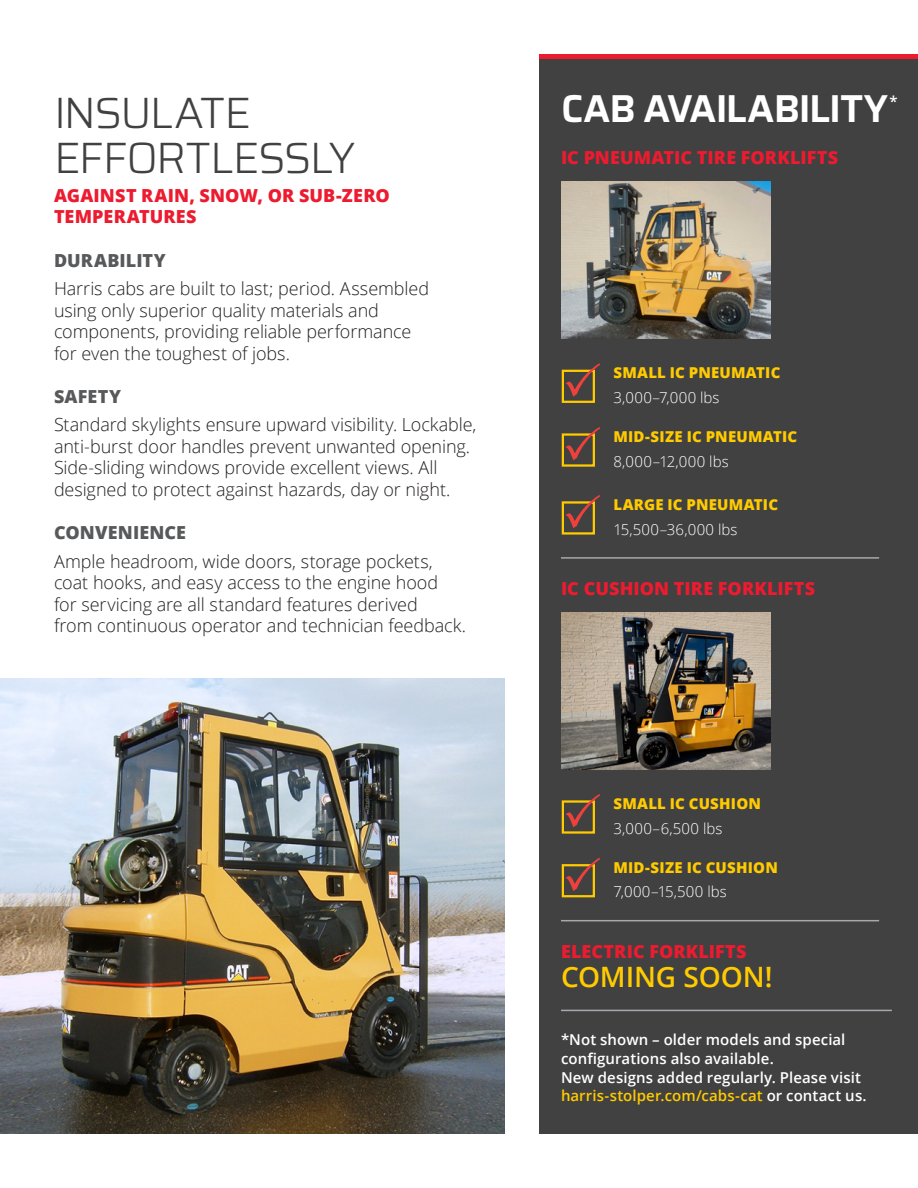
<style>
.page{position:relative;width:918px;height:1188px;background:#fff}
.page>*{position:absolute;margin:0;border:0;box-sizing:border-box;transform-origin:0 0}
.t1{font:300 43.95px/45px "Saira";letter-spacing:-.035em;color:#414142}
.t2{font:600 39px "Saira";letter-spacing:-.02em;color:#fff}
.t3{font:600 28.05px "Open Sans";letter-spacing:-.005em;color:#ffcb00}
.t4{font:300 18px/21.6px "Open Sans";letter-spacing:-.005em;color:#231f20}
.t5{font:800 18px/21.6px "Open Sans";letter-spacing:.005em;color:#ed1b2f}
.t6{font:800 18px "Open Sans";letter-spacing:.005em;color:#58595b}
.t7{font:600 15px/18.8px "Open Sans";letter-spacing:.005em;color:#fff}
.t8{font:800 15px "Open Sans";letter-spacing:.015em;color:#ffcb00}
.t9{font:300 15px "Open Sans";letter-spacing:.02em;color:#fff}
.s1{color:#ffcb00}
</style>
<div class="page">
<img style="left:0;top:678px;width:505px;height:456px">
<div style="left:540px;top:58px;width:378px;height:1076px;background:#414142"></div>
<hr style="left:540px;top:54px;width:378px;height:4px;background:#ed1b2f">
<hr style="left:561px;top:557px;width:318px;height:2px;background:#a7a9ac">
<hr style="left:561px;top:920px;width:318px;height:1px;background:#a7a9ac">
<img style="left:561px;top:182px;width:209px;height:157px">
<div style="left:562px;top:370px;width:33px;height:33px;border:2px solid #ffcb00"></div>
<svg style="left:566px;top:363px;width:34px;height:34px"></svg>
<div style="left:562px;top:433px;width:33px;height:34px;border:2px solid #ffcb00"></div>
<svg style="left:566px;top:427px;width:34px;height:33px"></svg>
<div style="left:562px;top:501px;width:33px;height:34px;border:2px solid #ffcb00"></div>
<svg style="left:566px;top:495px;width:34px;height:33px"></svg>
<div style="left:562px;top:800px;width:33px;height:34px;border:2px solid #ffcb00"></div>
<svg style="left:566px;top:794px;width:34px;height:33px"></svg>
<div style="left:562px;top:864px;width:33px;height:33px;border:2px solid #ffcb00"></div>
<svg style="left:566px;top:858px;width:34px;height:33px"></svg>
<img style="left:561px;top:613px;width:209px;height:156px">
<hr style="left:561px;top:1010px;width:331px;height:1px;background:#a7a9ac">
<h1 class="t1" style="left:54px;top:89px;width:303px">INSULATE<br>EFFORTLESSLY</h1>
<p class="t5" style="left:54px;top:184px;width:337px">AGAINST RAIN, SNOW, OR SUB-ZERO<br>TEMPERATURES</p>
<p class="t6" style="left:54px;top:246px;width:113px">DURABILITY</p>
<p class="t4" style="left:54px;top:277px;width:377px">Harris cabs are built to last; period. Assembled using only superior quality materials and components, providing reliable performance for even the toughest of jobs.</p>
<p class="t6" style="left:54px;top:383px;width:69px">SAFETY</p>
<p class="t4" style="left:54px;top:413px;width:424px">Standard skylights ensure upward visibility. Lockable, anti-burst door handles prevent unwanted opening.<br>Side-sliding windows provide excellent views. All designed to protect against hazards, day or night.</p>
<p class="t6" style="left:54px;top:519px;width:134px">CONVENIENCE</p>
<p class="t4" style="left:54px;top:550px;width:414px">Ample headroom, wide doors, storage pockets, coat hooks, and easy access to the engine hood<br>for servicing are all standard features derived<br>from continuous operator and technician feedback.</p>
<h2 class="t2" style="left:561px;top:78px;width:329px">CAB AVAILABILITY</h2>
<p class="t7" style="left:889px;top:92px;width:10px">*</p>
<p class="t5" style="left:561px;top:146px;width:279px">IC PNEUMATIC TIRE FORKLIFTS</p>
<p class="t8" style="left:613px;top:361px;width:169px">SMALL IC PNEUMATIC</p>
<p class="t9" style="left:613px;top:387px;width:108px">3,000–7,000 lbs</p>
<p class="t8" style="left:613px;top:425px;width:185px">MID-SIZE IC PNEUMATIC</p>
<p class="t9" style="left:613px;top:451px;width:117px">8,000–12,000 lbs</p>
<p class="t8" style="left:613px;top:493px;width:166px">LARGE IC PNEUMATIC</p>
<p class="t9" style="left:613px;top:519px;width:126px">15,500–36,000 lbs</p>
<p class="t5" style="left:561px;top:577px;width:256px">IC CUSHION TIRE FORKLIFTS</p>
<p class="t8" style="left:613px;top:792px;width:149px">SMALL IC CUSHION</p>
<p class="t9" style="left:613px;top:818px;width:111px">3,000–6,500 lbs</p>
<p class="t8" style="left:613px;top:856px;width:166px">MID-SIZE IC CUSHION</p>
<p class="t9" style="left:613px;top:882px;width:115px">7,000–15,500 lbs</p>
<p class="t5" style="left:561px;top:940px;width:187px">ELECTRIC FORKLIFTS</p>
<h3 class="t3" style="left:561px;top:958px;width:213px">COMING SOON!</h3>
<p class="t7" style="left:561px;top:1030px;width:307px">*Not shown – older models and special configurations also available.<br>New designs added regularly. Please visit <span class="s1">harris-stolper.com/cabs-cat</span> or contact us.</p>
</div>
